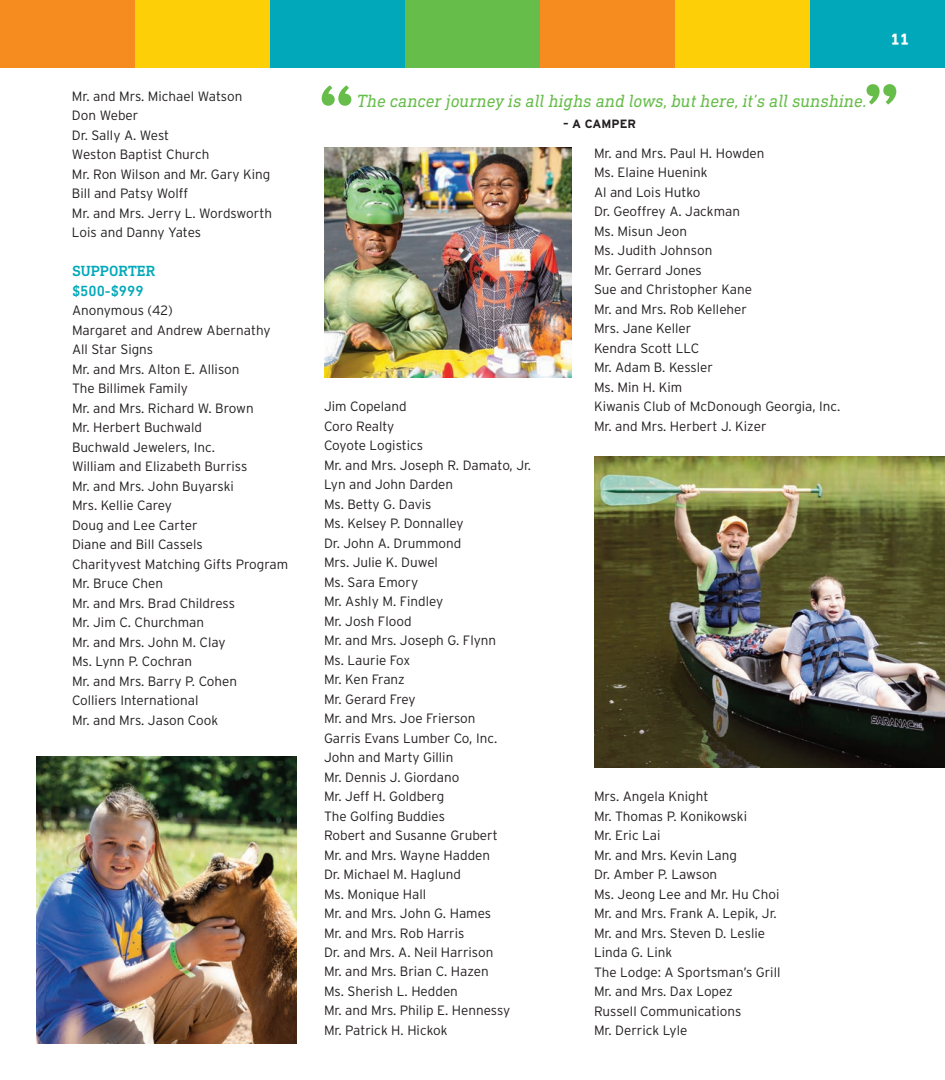
<style>
.page{position:relative;width:945px;height:1080px;background:#fff}
.page>*{position:absolute;margin:0;border:0;box-sizing:border-box;transform-origin:0 0}
.t1{font:90px "Aachen BT";color:#67bd4a}
.t2{font:500 27px "DIN Next Slab Pro";color:#fff}
.t3{font:italic 18px "DIN Next Slab Pro";color:#67bd4a}
.t4{font:500 15px/19.5px "DIN Next Slab Pro";color:#00a8b9}
.t5{font:300 13.5px/19.5px "Interstate";color:#231f20}
.t6{font:700 12px "Interstate";color:#231f20}
</style>
<div class="page">
<div style="left:0;top:0;width:135px;height:68px;background:#f68b1f"></div>
<div style="left:135px;top:0;width:135px;height:68px;background:#fccf06"></div>
<div style="left:270px;top:0;width:135px;height:68px;background:#00a8b9"></div>
<div style="left:405px;top:0;width:135px;height:68px;background:#67bd4a"></div>
<div style="left:540px;top:0;width:135px;height:68px;background:#f68b1f"></div>
<div style="left:675px;top:0;width:135px;height:68px;background:#fccf06"></div>
<div style="left:810px;top:0;width:135px;height:68px;background:#00a8b9"></div>
<img style="left:36px;top:756px;width:261px;height:288px">
<img style="left:324px;top:147px;width:248px;height:231px">
<img style="left:594px;top:457px;width:351px;height:311px">
<p class="t5" style="left:72px;top:87px;width:202px">Mr. and Mrs. Michael Watson<br>Don Weber<br>Dr. Sally A. West<br>Weston Baptist Church<br>Mr. Ron Wilson and Mr. Gary King<br>Bill and Patsy Wolff<br>Mr. and Mrs. Jerry L. Wordsworth<br>Lois and Danny Yates</p>
<p class="t4" style="left:72px;top:263px;width:85px">SUPPORTER $500-$999</p>
<p class="t5" style="left:72px;top:302px;width:218px">Anonymous (42)<br>Margaret and Andrew Abernathy<br>All Star Signs<br>Mr. and Mrs. Alton E. Allison<br>The Billimek Family<br>Mr. and Mrs. Richard W. Brown<br>Mr. Herbert Buchwald<br>Buchwald Jewelers, Inc.<br>William and Elizabeth Burriss<br>Mr. and Mrs. John Buyarski<br>Mrs. Kellie Carey<br>Doug and Lee Carter<br>Diane and Bill Cassels<br>Charityvest Matching Gifts Program<br>Mr. Bruce Chen<br>Mr. and Mrs. Brad Childress<br>Mr. Jim C. Churchman<br>Mr. and Mrs. John M. Clay<br>Ms. Lynn P. Cochran<br>Mr. and Mrs. Barry P. Cohen<br>Colliers International<br>Mr. and Mrs. Jason Cook</p>
<h2 class="t2" style="left:890px;top:33px;width:20px">11</h2>
<h1 class="t1" style="left:316px;top:64px;width:43px">“</h1>
<h1 class="t1" style="left:861px;top:63px;width:43px">”</h1>
<h3 class="t3" style="left:357px;top:94px;width:511px">The cancer journey is all highs and lows, but here, it’s all sunshine.</h3>
<p class="t6" style="left:563px;top:119px;width:74px">– A CAMPER</p>
<p class="t5" style="left:324px;top:398px;width:209px">Jim Copeland<br>Coro Realty<br>Coyote Logistics<br>Mr. and Mrs. Joseph R. Damato, Jr.<br>Lyn and John Darden<br>Ms. Betty G. Davis<br>Ms. Kelsey P. Donnalley<br>Dr. John A. Drummond<br>Mrs. Julie K. Duwel<br>Ms. Sara Emory<br>Mr. Ashly M. Findley<br>Mr. Josh Flood<br>Mr. and Mrs. Joseph G. Flynn<br>Ms. Laurie Fox<br>Mr. Ken Franz<br>Mr. Gerard Frey<br>Mr. and Mrs. Joe Frierson<br>Garris Evans Lumber Co, Inc.<br>John and Marty Gillin<br>Mr. Dennis J. Giordano<br>Mr. Jeff H. Goldberg<br>The Golfing Buddies<br>Robert and Susanne Grubert<br>Mr. and Mrs. Wayne Hadden<br>Dr. Michael M. Haglund<br>Ms. Monique Hall<br>Mr. and Mrs. John G. Hames<br>Mr. and Mrs. Rob Harris<br>Dr. and Mrs. A. Neil Harrison<br>Mr. and Mrs. Brian C. Hazen<br>Ms. Sherish L. Hedden<br>Mr. and Mrs. Philip E. Hennessy<br>Mr. Patrick H. Hickok</p>
<p class="t5" style="left:594px;top:144px;width:248px">Mr. and Mrs. Paul H. Howden<br>Ms. Elaine Huenink<br>Al and Lois Hutko<br>Dr. Geoffrey A. Jackman<br>Ms. Misun Jeon<br>Ms. Judith Johnson<br>Mr. Gerrard Jones<br>Sue and Christopher Kane<br>Mr. and Mrs. Rob Kelleher<br>Mrs. Jane Keller<br>Kendra Scott LLC<br>Mr. Adam B. Kessler<br>Ms. Min H. Kim<br>Kiwanis Club of McDonough Georgia, Inc.<br>Mr. and Mrs. Herbert J. Kizer</p>
<p class="t5" style="left:594px;top:788px;width:188px">Mrs. Angela Knight<br>Mr. Thomas P. Konikowski<br>Mr. Eric Lai<br>Mr. and Mrs. Kevin Lang<br>Dr. Amber P. Lawson<br>Ms. Jeong Lee and Mr. Hu Choi<br>Mr. and Mrs. Frank A. Lepik, Jr.<br>Mr. and Mrs. Steven D. Leslie<br>Linda G. Link<br>The Lodge: A Sportsman’s Grill<br>Mr. and Mrs. Dax Lopez<br>Russell Communications<br>Mr. Derrick Lyle</p>
</div>
